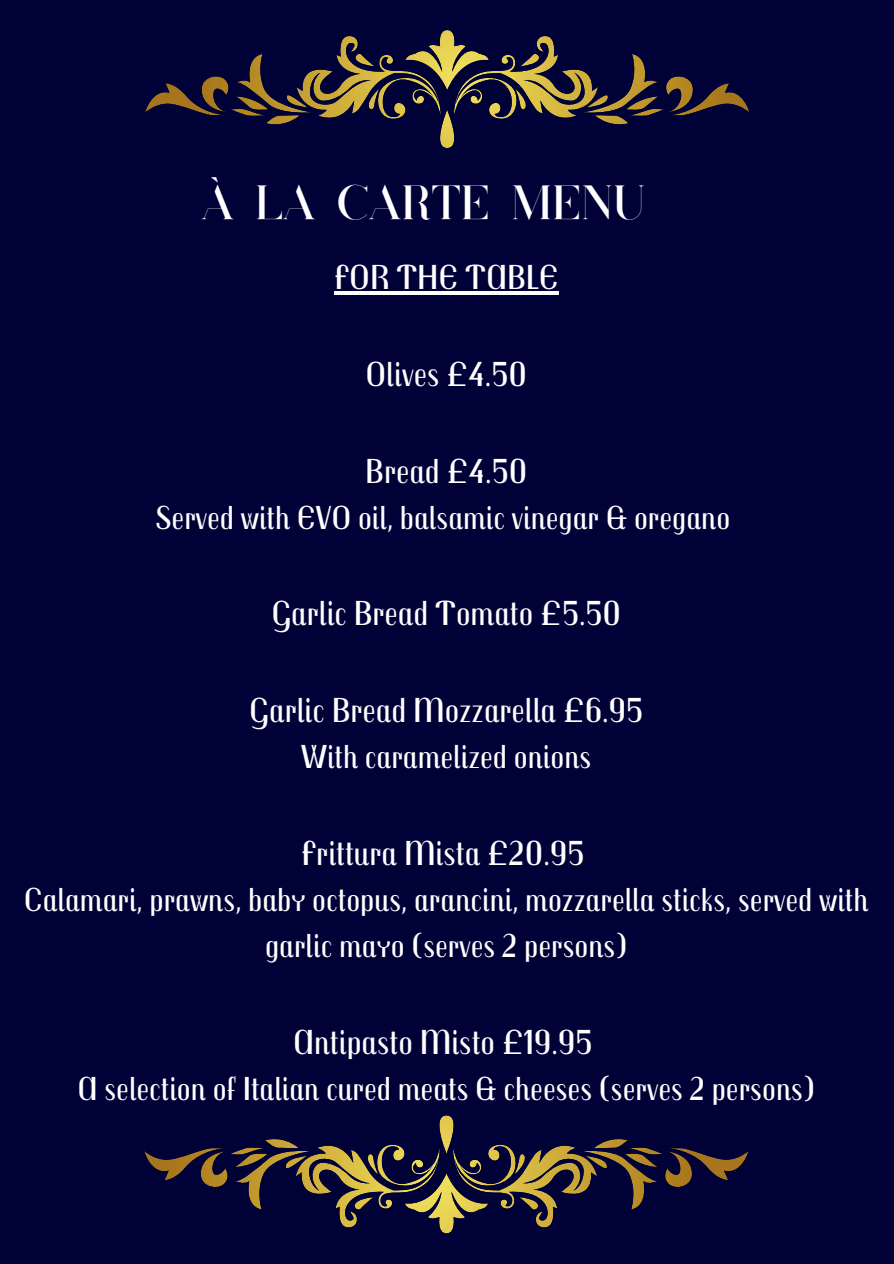
<style>
.page{position:relative;width:894px;height:1264px;background:#fff}
.page>*{position:absolute;margin:0;border:0;box-sizing:border-box;transform-origin:0 0}
.t1{font:48px "Coterie";color:#fff}
.t2{font:34.95px "Trochut";color:#fff}
.t3{font:33.45px/46.2px "Trochut";color:#fff;text-align:center}
</style>
<div class="page">
<div style="left:0;top:0;width:893px;height:1263px;background:#000237"></div>
<svg style="left:145px;top:30px;width:604px;height:118px"></svg>
<svg style="left:144px;top:1115px;width:604px;height:118px"></svg>
<hr style="left:334px;top:291px;width:224px;height:3px;background:#fff">
<p class="t1" style="left:201px;top:182px;width:445px">À LA CARTE MENU</p>
<h1 class="t2" style="left:334px;top:255px;width:226px">FOR THE TABLE</h1>
<h2 class="t2" style="left:365px;top:352px;width:163px">Olives £4.50</h2>
<p class="t2" style="left:365px;top:448px;width:163px">Bread £4.50</p>
<p class="t3" style="left:155px;top:493px;width:576px">Served with EVO oil, balsamic vinegar &amp; oregano</p>
<p class="t2" style="left:271px;top:591px;width:351px">Garlic Bread Tomato £5.50</p>
<p class="t2" style="left:249px;top:688px;width:395px">Garlic Bread Mozzarella £6.95</p>
<p class="t3" style="left:301px;top:732px;width:292px">With caramelized onions</p>
<p class="t2" style="left:301px;top:831px;width:285px">Frittura Mista £20.95</p>
<p class="t3" style="left:24px;top:875px;width:845px">Calamari, prawns, baby octopus, arancini, mozzarella sticks, served with garlic mayo (serves 2 persons)</p>
<p class="t2" style="left:293px;top:1020px;width:301px">Antipasto Misto £19.95</p>
<p class="t3" style="left:77px;top:1064px;width:739px">A selection of Italian cured meats &amp; cheeses (serves 2 persons)</p>
</div>
